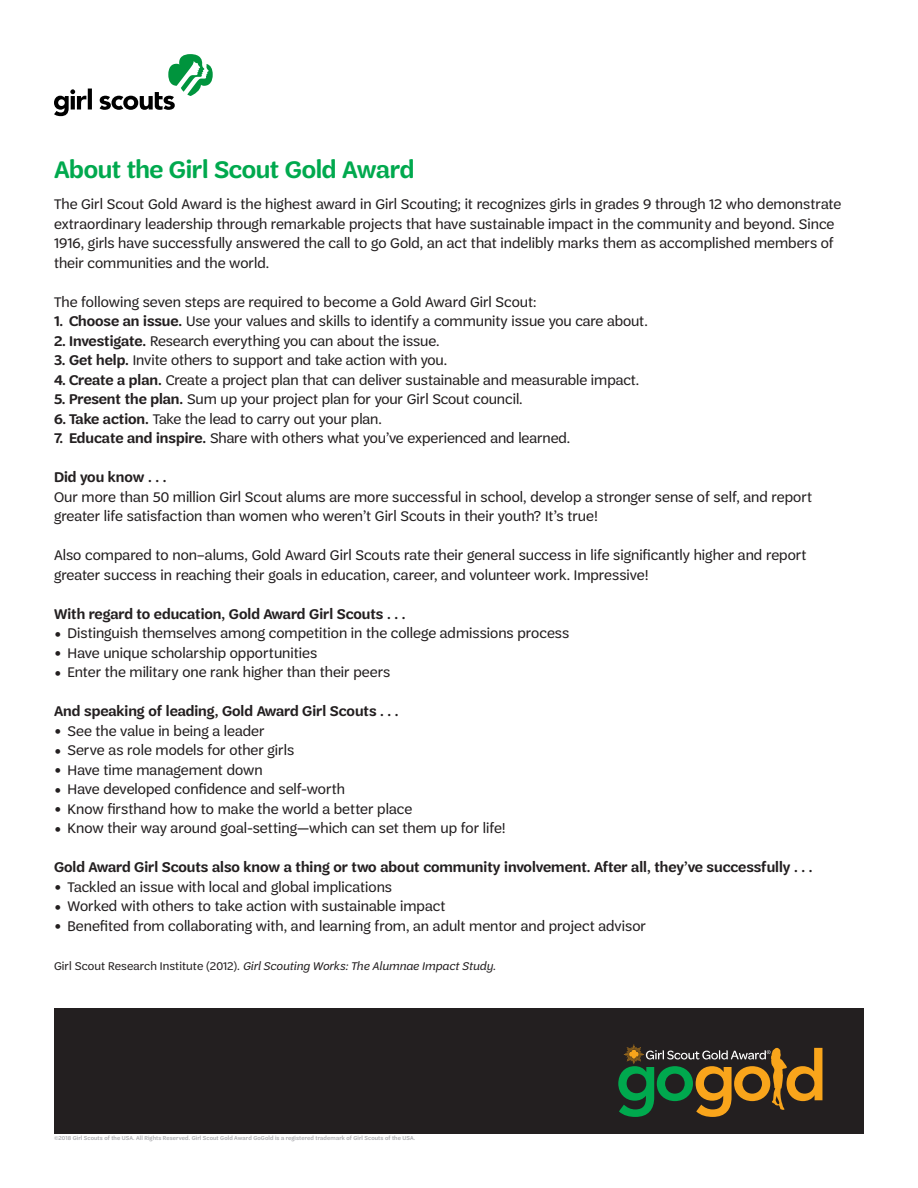
<style>
.page{position:relative;width:918px;height:1188px;background:#fff}
.page>*{position:absolute;margin:0;border:0;box-sizing:border-box;transform-origin:0 0}
.HED{font:600 25.5px "Trefoil Sans";letter-spacing:-.015em;color:#00a94e}
.BODY{font:15px/19.5px "Trefoil Sans";color:#231f20}
.SUBHEDS{font:600 15px "Trefoil Sans";color:#231f20}
.BODY-2{font:italic 12px "Trefoil Sans";letter-spacing:.01em;color:#231f20}
.BODY-3{font:500 6px "Trefoil Sans";letter-spacing:.02em;color:#a8a9ad}
.s1{font-weight:600}
.s2{font-size:24px}
.s3{font-style:normal}
</style>
<div class="page">
<div style="left:54px;top:1008px;width:810px;height:126px;background:#231f20"></div>
<svg style="left:618px;top:1044px;width:204px;height:73px"></svg>
<svg style="left:54px;top:54px;width:159px;height:62px"></svg>
<p class="HED" style="left:54px;top:155px;width:362px">About the Girl Scout Gold Award</p>
<p class="BODY" style="left:54px;top:195px;width:789px">The Girl Scout Gold Award is the highest award in Girl Scouting; it recognizes girls in grades 9 through 12 who demonstrate extraordinary leadership through remarkable projects that have sustainable impact in the community and beyond. Since 1916, girls have successfully answered the call to go Gold, an act that indelibly marks them as accomplished members of their communities and the world.</p>
<p class="BODY" style="left:54px;top:292px;width:484px">The following seven steps are required to become a Gold Award Girl Scout:</p>
<p class="BODY" style="left:54px;top:312px;width:595px"><span class="s1">1. Choose an issue.</span> Use your values and skills to identify a community issue you care about.</p>
<p class="BODY" style="left:54px;top:331px;width:387px"><span class="s1">2. Investigate.</span> Research everything you can about the issue.</p>
<p class="BODY" style="left:54px;top:351px;width:395px"><span class="s1">3. Get help.</span> Invite others to support and take action with you.</p>
<p class="BODY" style="left:54px;top:370px;width:587px"><span class="s1">4. Create a plan.</span> Create a project plan that can deliver sustainable and measurable impact.</p>
<p class="BODY" style="left:54px;top:390px;width:470px"><span class="s1">5. Present the plan.</span> Sum up your project plan for your Girl Scout council.</p>
<p class="BODY" style="left:54px;top:409px;width:329px"><span class="s1">6. Take action.</span> Take the lead to carry out your plan.</p>
<p class="BODY" style="left:54px;top:429px;width:518px"><span class="s1">7. Educate and inspire.</span> Share with others what you’ve experienced and learned.</p>
<p class="SUBHEDS" style="left:54px;top:469px;width:114px">Did you know . . .</p>
<p class="BODY" style="left:54px;top:487px;width:760px">Our more than 50 million Girl Scout alums are more successful in school, develop a stronger sense of self, and report greater life satisfaction than women who weren’t Girl Scouts in their youth? It’s true!</p>
<p class="BODY" style="left:54px;top:546px;width:754px">Also compared to non–alums, Gold Award Girl Scouts rate their general success in life significantly higher and report greater success in reaching their goals in education, career, and volunteer work. Impressive!</p>
<p class="SUBHEDS" style="left:54px;top:605px;width:353px">With regard to education, Gold Award Girl Scouts . . .</p>
<p class="BODY" style="left:54px;top:624px;width:517px"><span class="s2">•</span> Distinguish themselves among competition in the college admissions process</p>
<p class="BODY" style="left:54px;top:643px;width:265px"><span class="s2">•</span> Have unique scholarship opportunities</p>
<p class="BODY" style="left:54px;top:663px;width:338px"><span class="s2">•</span> Enter the military one rank higher than their peers</p>
<p class="SUBHEDS" style="left:54px;top:703px;width:346px">And speaking of leading, Gold Award Girl Scouts . . .</p>
<p class="BODY" style="left:54px;top:721px;width:212px"><span class="s2">•</span> See the value in being a leader</p>
<p class="BODY" style="left:54px;top:741px;width:242px"><span class="s2">•</span> Serve as role models for other girls</p>
<p class="BODY" style="left:54px;top:760px;width:210px"><span class="s2">•</span> Have time management down</p>
<p class="BODY" style="left:54px;top:780px;width:292px"><span class="s2">•</span> Have developed confidence and self-worth</p>
<p class="BODY" style="left:54px;top:799px;width:360px"><span class="s2">•</span> Know firsthand how to make the world a better place</p>
<p class="BODY" style="left:54px;top:819px;width:453px"><span class="s2">•</span> Know their way around goal-setting—which can set them up for life!</p>
<p class="SUBHEDS" style="left:54px;top:859px;width:760px">Gold Award Girl Scouts also know a thing or two about community involvement. After all, they’ve successfully . . .</p>
<p class="BODY" style="left:54px;top:877px;width:340px"><span class="s2">•</span> Tackled an issue with local and global implications</p>
<p class="BODY" style="left:54px;top:897px;width:393px"><span class="s2">•</span> Worked with others to take action with sustainable impact</p>
<p class="BODY" style="left:54px;top:916px;width:594px"><span class="s2">•</span> Benefited from collaborating with, and learning from, an adult mentor and project advisor</p>
<p class="BODY-2" style="left:54px;top:959px;width:443px"><span class="s3">Girl Scout Research Institute (2012).</span> Girl Scouting Works: The Alumnae Impact Study.</p>
<p class="BODY-3" style="left:54px;top:1134px;width:363px">©2018 Girl Scouts of the USA. All Rights Reserved. Girl Scout Gold Award GoGold is a registered trademark of Girl Scouts of the USA.</p>
</div>
